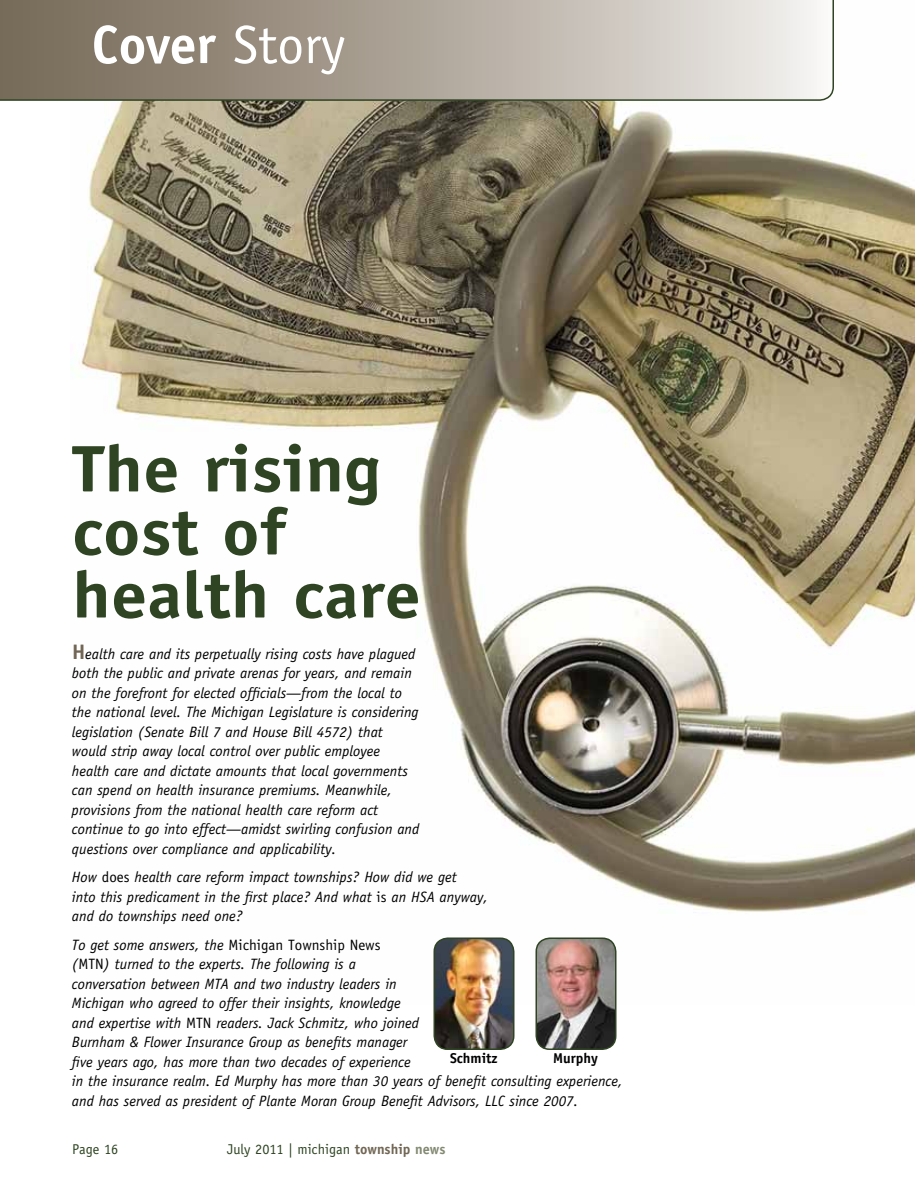
<style>
.page{position:relative;width:918px;height:1188px;background:#fff}
.page>*{position:absolute;margin:0;border:0;box-sizing:border-box;transform-origin:0 0}
.t1{font:700 66px/63px "Officina Sans";color:#2e4422;scale:1.1 1}
.t2{font:700 54px "Officina Sans";letter-spacing:-.01em;color:#fff}
.t3{font:italic 15px/19.5px "Officina Sans";color:#000}
.t4{font:14.25px "Officina Sans";color:#2e4422}
.t5{font:700 14.25px "Officina Sans";color:#000}
.s1{font-weight:400}
.s2{font-weight:700;font-style:normal;font-size:21px;color:#716654}
.s3{font-style:normal}
.s4{font-weight:700;color:#716654}
.s5{font-weight:700;color:#828972}
</style>
<div class="page">
<img style="left:79px;top:101px;width:836px;height:903px">
<svg style="left:0;top:0;width:834px;height:101px;background:#afa79b"></svg>
<img style="left:434px;top:938px;width:80px;height:111px">
<div style="left:434px;top:938px;width:80px;height:112px;border:2px solid #2e4422;border-radius:14px"></div>
<img style="left:536px;top:938px;width:80px;height:111px">
<div style="left:536px;top:938px;width:80px;height:112px;border:2px solid #2e4422;border-radius:14px"></div>
<h2 class="t2" style="left:92px;top:11px;width:255px">Cover <span class="s1">Story</span></h2>
<h1 class="t1" style="left:72px;top:437px;width:319px">The rising cost of health care</h1>
<p class="t3" style="left:72px;top:644px;width:349px"><span class="s2">H</span>ealth care and its perpetually rising costs have plagued both the public and private arenas for years, and remain on the forefront for elected officials—from the local to the national level. The Michigan Legislature is considering legislation (Senate Bill 7 and House Bill 4572) that would strip away local control over public employee health care and dictate amounts that local governments can spend on health insurance premiums. Meanwhile, provisions from the national health care reform act continue to go into effect—amidst swirling confusion and questions over compliance and applicability.</p>
<p class="t3" style="left:72px;top:867px;width:417px">How <span class="s3">does</span> health care reform impact townships? How did we get<br>into this predicament in the first place? And what <span class="s3">is</span> an HSA anyway, and do townships need one?</p>
<p class="t3" style="left:72px;top:935px;width:552px">To get some answers, the <span class="s3">Michigan Township News<br></span>(<span class="s3">MTN</span>) turned to the experts. The following is a<br>conversation between MTA and two industry leaders in<br>Michigan who agreed to offer their insights, knowledge<br>and expertise with <span class="s3">MTN</span> readers. Jack Schmitz, who joined<br>Burnham &amp; Flower Insurance Group as benefits manager<br>five years ago, has more than two decades of experience<br>in the insurance realm. Ed Murphy has more than 30 years of benefit consulting experience, and has served as president of Plante Moran Group Benefit Advisors, LLC since 2007.</p>
<p class="t5" style="left:450px;top:1049px;width:49px">Schmitz</p>
<p class="t5" style="left:553px;top:1049px;width:46px">Murphy</p>
<p class="t4" style="left:72px;top:1141px;width:48px">Page 16</p>
<p class="t4" style="left:227px;top:1141px;width:220px">July 2011 | michigan <span class="s4">township</span> <span class="s5">news</span></p>
</div>
